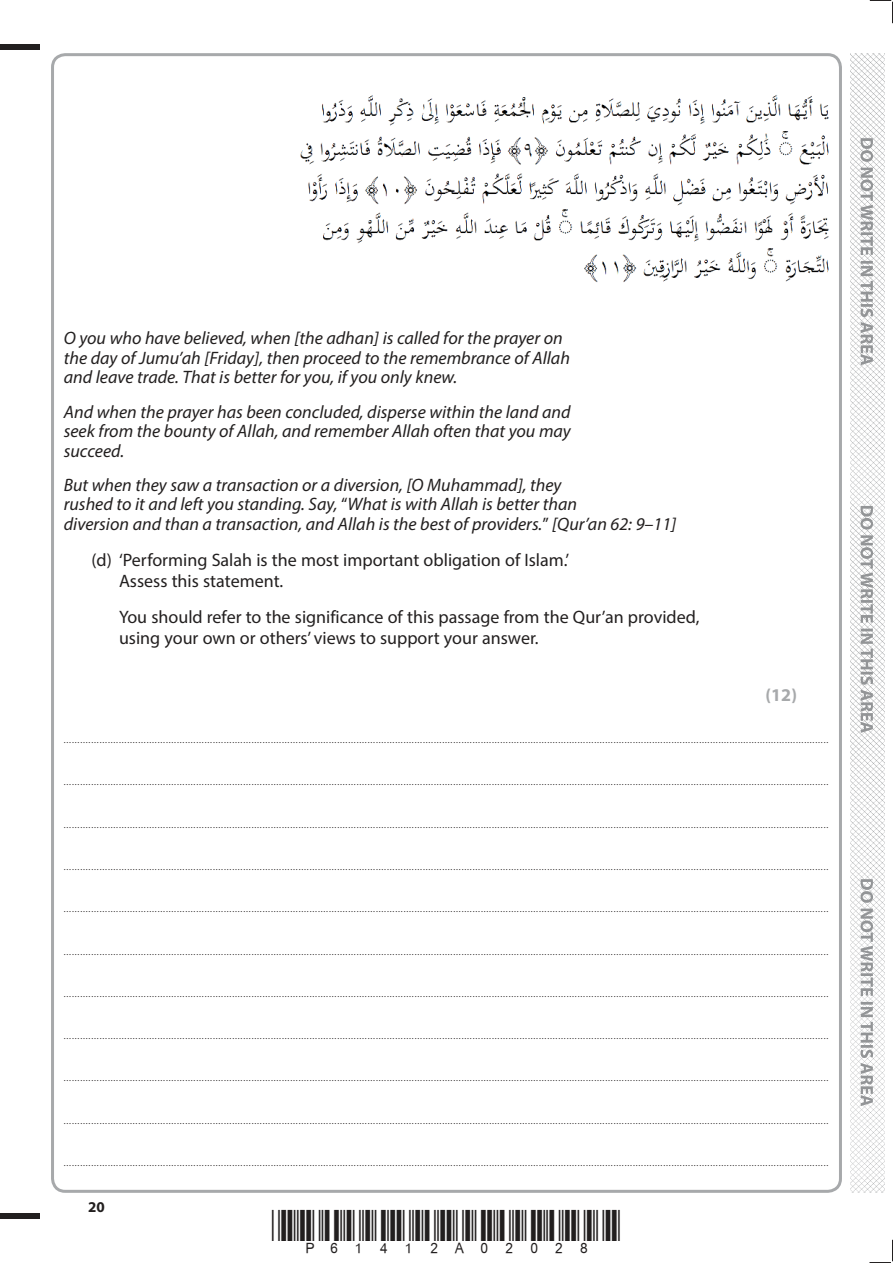
<style>
.page{position:relative;width:893px;height:1263px;background:#fff}
.page>*{position:absolute;margin:0;border:0;box-sizing:border-box;transform-origin:0 0}
.t1{font:italic 18px/19.5px "Myriad Pro";color:#221f1f}
.t2{font:18px/21px "Myriad Pro";color:#221f1f}
.t3{font:700 18px "Myriad Pro";color:#a7a9ab}
.t4{font:700 15px "Myriad Pro";color:#221f1f}
.t5{font:9px "Myriad Pro";color:#221f1f}
.s1{font-style:normal}
</style>
<div class="page">
<div style="left:0;top:44px;width:40px;height:5px;background:#221f1f"></div>
<div style="left:0;top:1214px;width:40px;height:5px;background:#221f1f"></div>
<svg style="left:870px;top:0;width:23px;height:23px"></svg>
<svg style="left:870px;top:1240px;width:23px;height:23px"></svg>
<img style="left:850px;top:53px;width:34px;height:1140px">
<svg style="left:860px;top:138px;width:13px;height:968px"></svg>
<img style="left:300px;top:95px;width:529px;height:187px">
<h1 class="t1" style="left:64px;top:330px;width:508px">O you who have believed, when [the adhan] is called for the prayer on the day of Jumu’ah [Friday], then proceed to the remembrance of Allah and leave trade. That is better for you, if you only knew.</h1>
<h1 class="t1" style="left:64px;top:403px;width:509px;text-align:justify">And when the prayer has been concluded, disperse within the land and seek from the bounty of Allah, and remember Allah often that you may succeed.</h1>
<h1 class="t1" style="left:64px;top:477px;width:614px">But when they saw a transaction or a diversion, [O Muhammad], they<br>rushed to it and left you standing. Say, <span class="s1">“</span>What is with Allah is better than<br>diversion and than a transaction, and Allah is the best of providers.<span class="s1">”</span> [Qur’an 62: 9–11]</h1>
<h1 class="t2" style="left:119px;top:551px;width:452px;text-indent:-28px">(d) ‘Performing Salah is the most important obligation of Islam.’<br>Assess this statement.</h1>
<h1 class="t2" style="left:119px;top:608px;width:582px">You should refer to the significance of this passage from the Qur’an provided, using your own or others’ views to support your answer.</h1>
<h1 class="t3" style="left:765px;top:688px;width:33px">(12)</h1>
<p class="t5" style="left:64px;top:737px;width:766px">.....................................................................................................................................................................................................................................................................................</p>
<p class="t5" style="left:64px;top:779px;width:766px">.....................................................................................................................................................................................................................................................................................</p>
<p class="t5" style="left:64px;top:821px;width:766px">.....................................................................................................................................................................................................................................................................................</p>
<p class="t5" style="left:64px;top:863px;width:766px">.....................................................................................................................................................................................................................................................................................</p>
<p class="t5" style="left:64px;top:906px;width:766px">.....................................................................................................................................................................................................................................................................................</p>
<p class="t5" style="left:64px;top:948px;width:766px">.....................................................................................................................................................................................................................................................................................</p>
<p class="t5" style="left:64px;top:990px;width:766px">.....................................................................................................................................................................................................................................................................................</p>
<p class="t5" style="left:64px;top:1032px;width:766px">.....................................................................................................................................................................................................................................................................................</p>
<p class="t5" style="left:64px;top:1075px;width:766px">.....................................................................................................................................................................................................................................................................................</p>
<p class="t5" style="left:64px;top:1117px;width:766px">.....................................................................................................................................................................................................................................................................................</p>
<p class="t5" style="left:64px;top:1159px;width:766px">.....................................................................................................................................................................................................................................................................................</p>
<h2 class="t4" style="left:88px;top:1201px;width:18px">20</h2>
</div>
